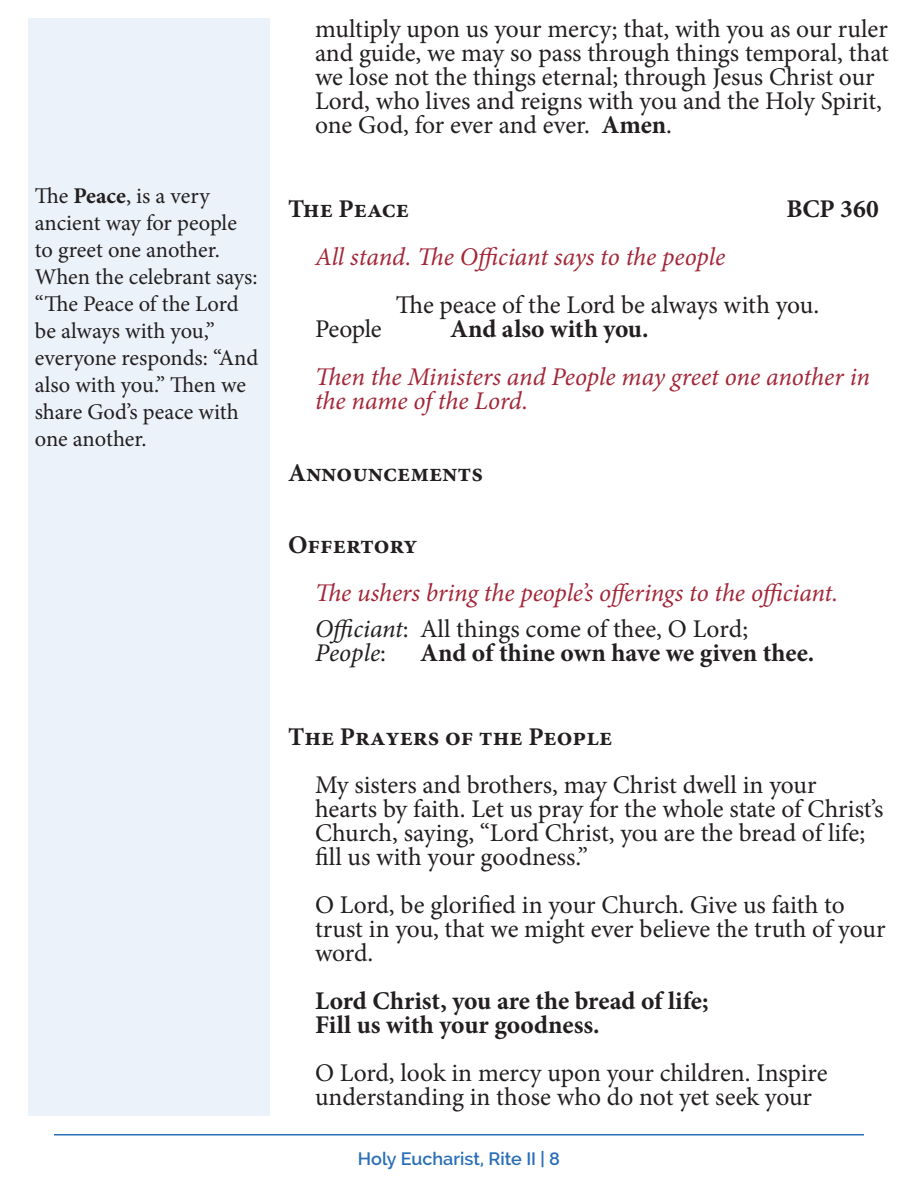
<style>
.page{position:relative;width:918px;height:1188px;background:#fff}
.page>*{position:absolute;margin:0;border:0;box-sizing:border-box;transform-origin:0 0}
.People{font:25.5px/24px "Minion Pro";letter-spacing:-.005em;color:#231f20}
.People-2{font:700 25.5px "Minion Pro";color:#231f20}
.t1{font:italic 25.5px/24px "Minion Pro";letter-spacing:-.005em;color:#a32638}
.t2{font:22.5px/27px "Minion Pro";letter-spacing:-.005em;color:#231f20}
.t3{font:600 18px "Raleway";color:#296eb7}
.s1{font-weight:700}
.s2{font-style:italic}
</style>
<div class="page">
<hr style="left:54px;top:1134px;width:810px;height:2px;background:#296eb7">
<div style="left:28px;top:18px;width:242px;height:1098px;background:#ebf2f9"></div>
<p class="t2" style="left:35px;top:183px;width:225px">The <span class="s1">Peace</span>, is a very ancient way for people to greet one another.<br>When the celebrant says: “The Peace of the Lord be always with you,” everyone responds: “And also with you.” Then we share God’s peace with one another.</p>
<p class="People" style="left:315px;top:17px;width:575px">multiply upon us your mercy; that, with you as our ruler and guide, we may so pass through things temporal, that we lose not the things eternal; through Jesus Christ our Lord, who lives and reigns with you and the Holy Spirit, one God, for ever and ever. <span class="s1">Amen</span>.</p>
<p class="People-2" style="left:288px;top:190px;width:123px">The Peace</p>
<p class="People-2" style="left:786px;top:190px;width:94px">BCP 360</p>
<p class="t1" style="left:315px;top:244px;width:412px">All stand. The Officiant says to the people</p>
<p class="People" style="left:396px;top:293px;width:425px">The peace of the Lord be always with you.</p>
<p class="People" style="left:315px;top:317px;width:68px">People</p>
<p class="People-2" style="left:450px;top:310px;width:200px">And also with you.</p>
<p class="t1" style="left:315px;top:364px;width:556px">Then the Ministers and People may greet one another in the name of the Lord.</p>
<p class="People-2" style="left:288px;top:454px;width:196px">Announcements</p>
<p class="People-2" style="left:288px;top:526px;width:131px">Offertory</p>
<p class="t1" style="left:315px;top:580px;width:525px">The ushers bring the people’s offerings to the officiant.</p>
<p class="People" style="left:315px;top:617px;width:435px"><span class="s2">Officiant</span>: All things come of thee, O Lord;<br><span class="s2">People</span>:</p>
<p class="People-2" style="left:420px;top:634px;width:396px">And of thine own have we given thee.</p>
<p class="People-2" style="left:288px;top:718px;width:326px">The Prayers of the People</p>
<p class="People" style="left:315px;top:773px;width:570px">My sisters and brothers, may Christ dwell in your hearts by faith. Let us pray for the whole state of Christ’s Church, saying, “Lord Christ, you are the bread of life; fill us with your goodness.”</p>
<p class="People" style="left:315px;top:893px;width:572px">O Lord, be glorified in your Church. Give us faith to trust in you, that we might ever believe the truth of your word.</p>
<p class="People-2" style="left:315px;top:982px;width:395px">Lord Christ, you are the bread of life;</p>
<p class="People-2" style="left:315px;top:1006px;width:286px">Fill us with your goodness.</p>
<p class="People" style="left:315px;top:1061px;width:514px">O Lord, look in mercy upon your children. Inspire understanding in those who do not yet seek your</p>
<p class="t3" style="left:358px;top:1149px;width:204px">Holy Eucharist, Rite II | 8</p>
</div>
